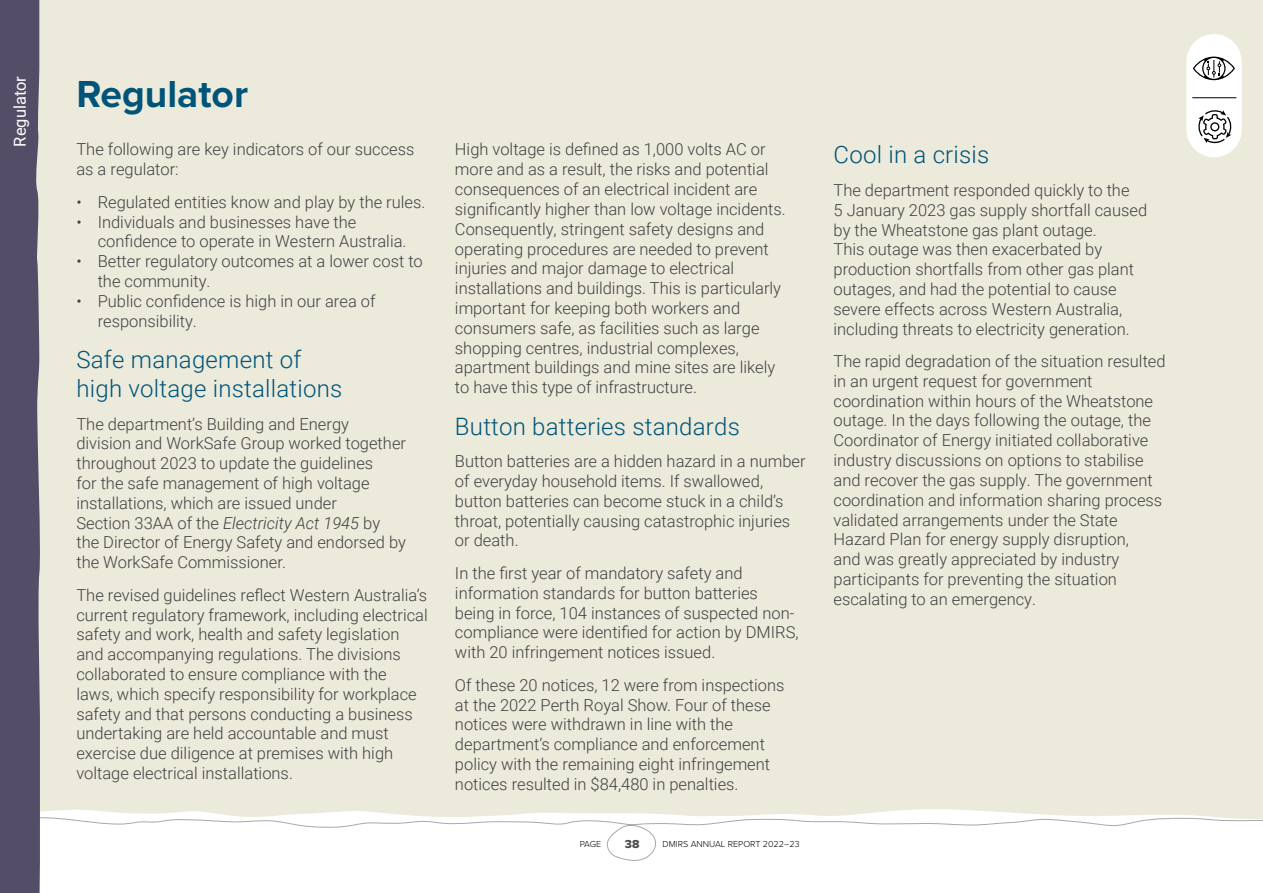
<style>
.page{position:relative;width:1263px;height:893px;background:#fff}
.page>*{position:absolute;margin:0;border:0;box-sizing:border-box;transform-origin:0 0}
.H1_Dk_Blue{font:700 39px "Proxima Nova";color:#00547a}
.H2_Dk_Blue{font:300 24px/28.8px "Roboto";letter-spacing:.01em;color:#00547a}
.Body_Text_11pt{font:300 16.5px/19.8px "Roboto";color:#414042}
.t1{font:16.5px "Roboto";color:#fff}
.t2{font:12px "Proxima Nova Extrabld";color:#4d4d4f}
.t3{font:300 9px "Proxima Nova";color:#000}
.s1{font-style:italic}
</style>
<div class="page">
<div style="left:41px;top:0;width:1222px;height:814px;background:#eceada"></div>
<svg style="left:41px;top:814px;width:1222px;height:47px"></svg>
<div style="left:0;top:0;width:41px;height:893px;background:#534d67"></div>
<div style="left:1186px;top:34px;width:56px;height:123px;background:#fff;border-radius:28px"></div>
<svg style="left:1193px;top:56px;width:42px;height:25px"></svg>
<svg style="left:1194px;top:110px;width:42px;height:43px"></svg>
<hr style="left:1192px;top:97px;width:44px;height:1px;background:#000">
<p class="t1" style="left:8px;top:147px;width:72px;rotate:-90deg">Regulator</p>
<p class="H1_Dk_Blue" style="left:77px;top:65px;width:173px">Regulator</p>
<p class="Body_Text_11pt" style="left:76px;top:139px;width:339px">The following are key indicators of our success as a regulator:</p>
<p class="Body_Text_11pt" style="left:76px;top:191px;width:350px">• Regulated entities know and play by the rules.</p>
<p class="Body_Text_11pt" style="left:98px;top:211px;width:310px;text-indent:-21px">• Individuals and businesses have the confidence to operate in Western Australia.</p>
<p class="Body_Text_11pt" style="left:98px;top:251px;width:327px;text-indent:-21px">• Better regulatory outcomes at a lower cost to the community.</p>
<p class="Body_Text_11pt" style="left:98px;top:290px;width:279px;text-indent:-21px">• Public confidence is high in our area of responsibility.</p>
<p class="H2_Dk_Blue" style="left:76px;top:344px;width:267px">Safe management of high voltage installations</p>
<p class="Body_Text_11pt" style="left:76px;top:413px;width:331px">The department’s Building and Energy division and WorkSafe Group worked together throughout 2023 to update the guidelines<br>for the safe management of high voltage installations, which are issued under<br>Section 33AA of the <span class="s1">Electricity Act 1945</span> by the Director of Energy Safety and endorsed by the WorkSafe Commissioner.</p>
<p class="Body_Text_11pt" style="left:76px;top:584px;width:353px">The revised guidelines reflect Western Australia’s current regulatory framework, including electrical safety and work, health and safety legislation and accompanying regulations. The divisions collaborated to ensure compliance with the<br>laws, which specify responsibility for workplace safety and that persons conducting a business undertaking are held accountable and must exercise due diligence at premises with high voltage electrical installations.</p>
<p class="Body_Text_11pt" style="left:455px;top:139px;width:332px">High voltage is defined as 1,000 volts AC or more and as a result, the risks and potential consequences of an electrical incident are significantly higher than low voltage incidents.<br>Consequently, stringent safety designs and operating procedures are needed to prevent injuries and major damage to electrical installations and buildings. This is particularly important for keeping both workers and consumers safe, as facilities such as large shopping centres, industrial complexes, apartment buildings and mine sites are likely to have this type of infrastructure.</p>
<p class="H2_Dk_Blue" style="left:455px;top:411px;width:286px">Button batteries standards</p>
<p class="Body_Text_11pt" style="left:455px;top:451px;width:352px">Button batteries are a hidden hazard in a number of everyday household items. If swallowed, button batteries can become stuck in a child’s throat, potentially causing catastrophic injuries or death.</p>
<p class="Body_Text_11pt" style="left:455px;top:563px;width:345px">In the first year of mandatory safety and information standards for button batteries being in force, 104 instances of suspected non&shy;compliance were identified for action by DMIRS, with 20 infringement notices issued.</p>
<p class="Body_Text_11pt" style="left:455px;top:674px;width:331px">Of these 20 notices, 12 were from inspections at the 2022 Perth Royal Show. Four of these notices were withdrawn in line with the department’s compliance and enforcement policy with the remaining eight infringement notices resulted in $84,480 in penalties.</p>
<p class="t3" style="left:580px;top:837px;width:23px">PAGE</p>
<p class="t2" style="left:625px;top:835px;width:16px">38</p>
<p class="t3" style="left:662px;top:837px;width:139px">DMIRS ANNUAL REPORT 2022–23</p>
<p class="H2_Dk_Blue" style="left:833px;top:140px;width:157px">Cool in a crisis</p>
<p class="Body_Text_11pt" style="left:833px;top:180px;width:315px">The department responded quickly to the<br>5 January 2023 gas supply shortfall caused by the Wheatstone gas plant outage.<br>This outage was then exacerbated by production shortfalls from other gas plant outages, and had the potential to cause severe effects across Western Australia, including threats to electricity generation.</p>
<p class="Body_Text_11pt" style="left:833px;top:351px;width:334px">The rapid degradation of the situation resulted in an urgent request for government coordination within hours of the Wheatstone outage. In the days following the outage, the Coordinator of Energy initiated collaborative industry discussions on options to stabilise and recover the gas supply. The government coordination and information sharing process validated arrangements under the State Hazard Plan for energy supply disruption,<br>and was greatly appreciated by industry participants for preventing the situation escalating to an emergency.</p>
</div>
